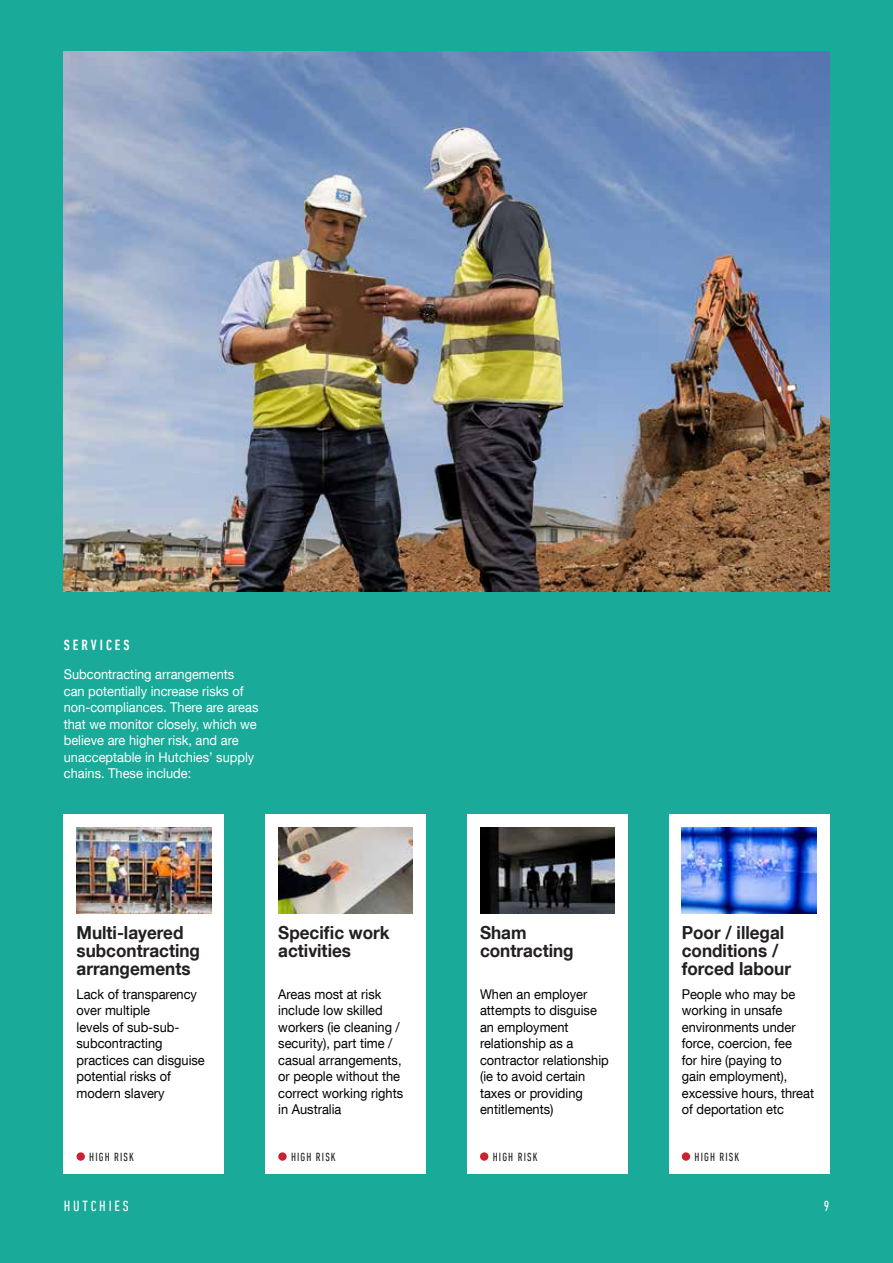
<style>
.page{position:relative;width:893px;height:1263px;background:#19aa99}
.page>*{position:absolute;margin:0;border:0;box-sizing:border-box;transform-origin:0 0}
.t1{font:700 18px/18px "Helvetica Neue LT Com";color:#231f20;scale:.95 1}
.t2{font:500 condensed 15px "DIN Next LT Pro";letter-spacing:.2em;color:#fff}
.t3{font:condensed 15px "DIN Next LT Pro";letter-spacing:.19em;color:#fff}
.t4{font:condensed 15px "DIN Next LT Pro";letter-spacing:.19em;color:#fff;scale:.95 1}
.t5{font:13.5px/16.5px "Helvetica Neue LT Com";color:#000;scale:.95 1}
.t6{font:13.5px/16.5px "Helvetica Neue LT Com";color:#fff;scale:.95 1}
.t7{font:condensed 12px "DIN Next LT Pro";letter-spacing:.1em;color:#231f20;scale:.95 1}
</style>
<div class="page">
<div style="left:64px;top:814px;width:160px;height:360px;background:#fff"></div>
<div style="left:77px;top:1152px;width:8px;height:9px;background:#cd2030;border-radius:50%"></div>
<img style="left:77px;top:827px;width:134px;height:87px">
<div style="left:266px;top:814px;width:160px;height:360px;background:#fff"></div>
<div style="left:278px;top:1152px;width:9px;height:9px;background:#cd2030;border-radius:50%"></div>
<img style="left:278px;top:827px;width:135px;height:87px">
<div style="left:467px;top:814px;width:160px;height:360px;background:#fff"></div>
<div style="left:480px;top:1152px;width:8px;height:9px;background:#cd2030;border-radius:50%"></div>
<img style="left:480px;top:827px;width:135px;height:87px">
<div style="left:669px;top:814px;width:160px;height:360px;background:#fff"></div>
<div style="left:682px;top:1152px;width:8px;height:9px;background:#cd2030;border-radius:50%"></div>
<img style="left:682px;top:827px;width:134px;height:87px">
<img style="left:64px;top:51px;width:765px;height:540px">
<p class="t2" style="left:64px;top:636px;width:67px">SERVICES</p>
<p class="t6" style="left:64px;top:666px;width:206px">Subcontracting arrangements can potentially increase risks of non-compliances. There are areas that we monitor closely, which we believe are higher risk, and are unacceptable in Hutchies’ supply chains. These include:</p>
<h1 class="t1" style="left:77px;top:923px;width:131px">Multi-layered subcontracting arrangements</h1>
<p class="t5" style="left:77px;top:985px;width:137px">Lack of transparency over multiple<br>levels of sub-sub&shy;subcontracting practices can disguise potential risks of modern slavery</p>
<p class="t7" style="left:89px;top:1150px;width:49px">HIGH RISK</p>
<h1 class="t1" style="left:278px;top:923px;width:119px">Specific work activities</h1>
<p class="t5" style="left:278px;top:985px;width:133px">Areas most at risk include low skilled workers (ie cleaning / security), part time / casual arrangements, or people without the correct working rights in Australia</p>
<p class="t7" style="left:291px;top:1150px;width:49px">HIGH RISK</p>
<h1 class="t1" style="left:480px;top:923px;width:100px">Sham contracting</h1>
<p class="t5" style="left:480px;top:985px;width:137px">When an employer attempts to disguise an employment relationship as a contractor relationship (ie to avoid certain taxes or providing entitlements)</p>
<p class="t7" style="left:493px;top:1150px;width:49px">HIGH RISK</p>
<h1 class="t1" style="left:682px;top:923px;width:116px">Poor / illegal conditions / forced labour</h1>
<p class="t5" style="left:682px;top:985px;width:141px">People who may be working in unsafe environments under force, coercion, fee<br>for hire (paying to<br>gain employment), excessive hours, threat of deportation etc</p>
<p class="t7" style="left:694px;top:1150px;width:49px">HIGH RISK</p>
<p class="t3" style="left:64px;top:1198px;width:67px">HUTCHIES</p>
<p class="t4" style="left:824px;top:1198px;width:7px">9</p>
</div>
